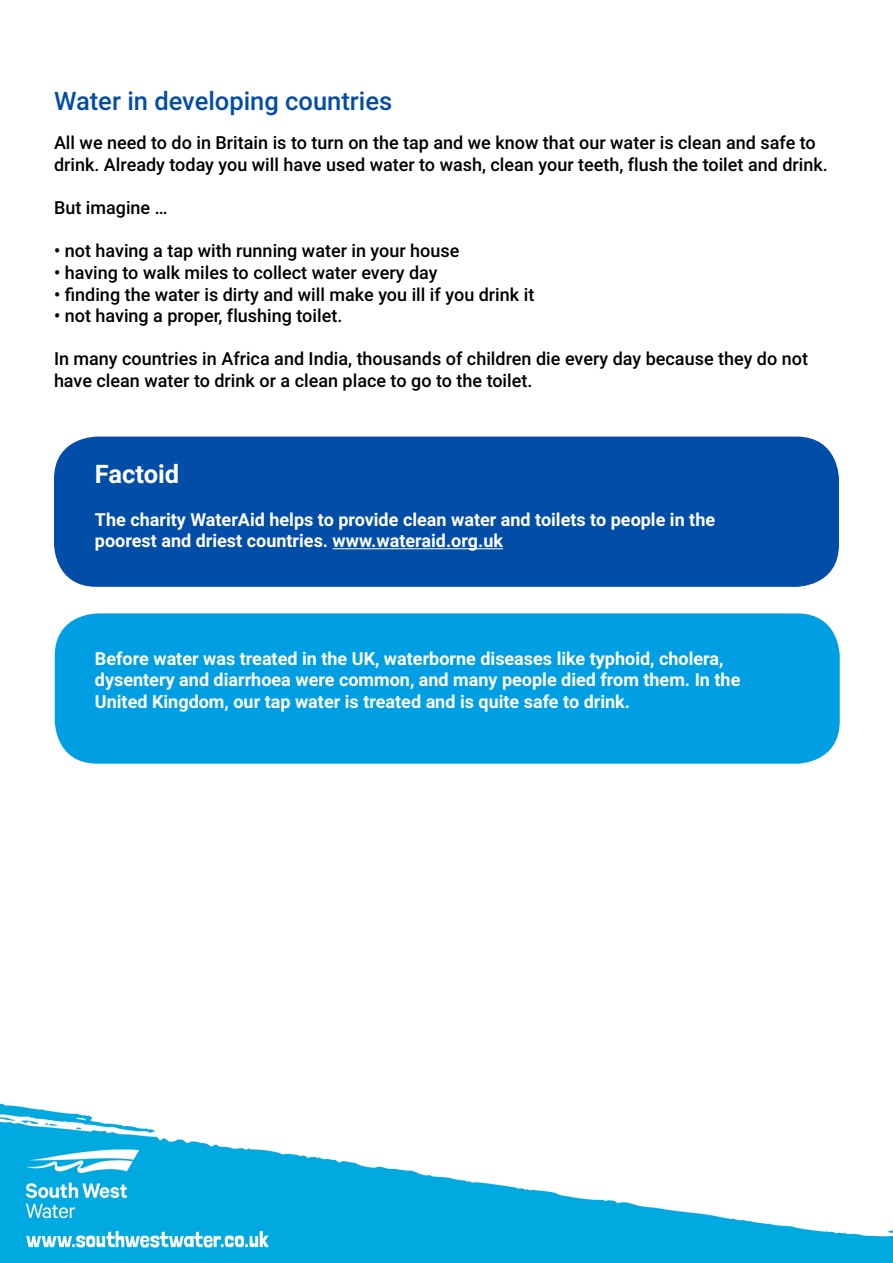
<style>
.page{position:relative;width:893px;height:1263px;background:#fff}
.page>*{position:absolute;margin:0;border:0;box-sizing:border-box;transform-origin:0 0}
.t1{font:500 25.5px "Roboto";color:#024da8}
.t2{font:700 25.5px "Roboto";color:#fff}
.t3{font:500 18px/21.6px "Roboto";color:#000}
.t4{font:700 18px/21.6px "Roboto";color:#fff}
</style>
<div class="page">
<img style="left:0;top:436px;width:893px;height:827px">
<div style="left:54px;top:437px;width:785px;height:150px;background:#024da8;border-radius:43px"></div>
<hr style="left:333px;top:548px;width:170px;height:1px;background:#fff">
<div style="left:55px;top:613px;width:785px;height:151px;background:#009fe3;border-radius:43px"></div>
<h1 class="t1" style="left:54px;top:83px;width:340px">Water in developing countries</h1>
<p class="t3" style="left:54px;top:132px;width:775px">All we need to do in Britain is to turn on the tap and we know that our water is clean and safe to drink. Already today you will have used water to wash, clean your teeth, flush the toilet and drink.</p>
<p class="t3" style="left:54px;top:196px;width:115px">But imagine …</p>
<p class="t3" style="left:54px;top:240px;width:407px">• not having a tap with running water in your house</p>
<p class="t3" style="left:54px;top:261px;width:385px">• having to walk miles to collect water every day</p>
<p class="t3" style="left:54px;top:283px;width:482px">• finding the water is dirty and will make you ill if you drink it</p>
<p class="t3" style="left:54px;top:304px;width:290px">• not having a proper, flushing toilet.</p>
<p class="t3" style="left:54px;top:348px;width:755px">In many countries in Africa and India, thousands of children die every day because they do not have clean water to drink or a clean place to go to the toilet.</p>
<h1 class="t2" style="left:95px;top:456px;width:86px">Factoid</h1>
<p class="t4" style="left:95px;top:508px;width:622px">The charity WaterAid helps to provide clean water and toilets to people in the poorest and driest countries. www.wateraid.org.uk</p>
<p class="t4" style="left:95px;top:647px;width:647px">Before water was treated in the UK, waterborne diseases like typhoid, cholera, dysentery and diarrhoea were common, and many people died from them. In the<br>United Kingdom, our tap water is treated and is quite safe to drink.</p>
</div>
